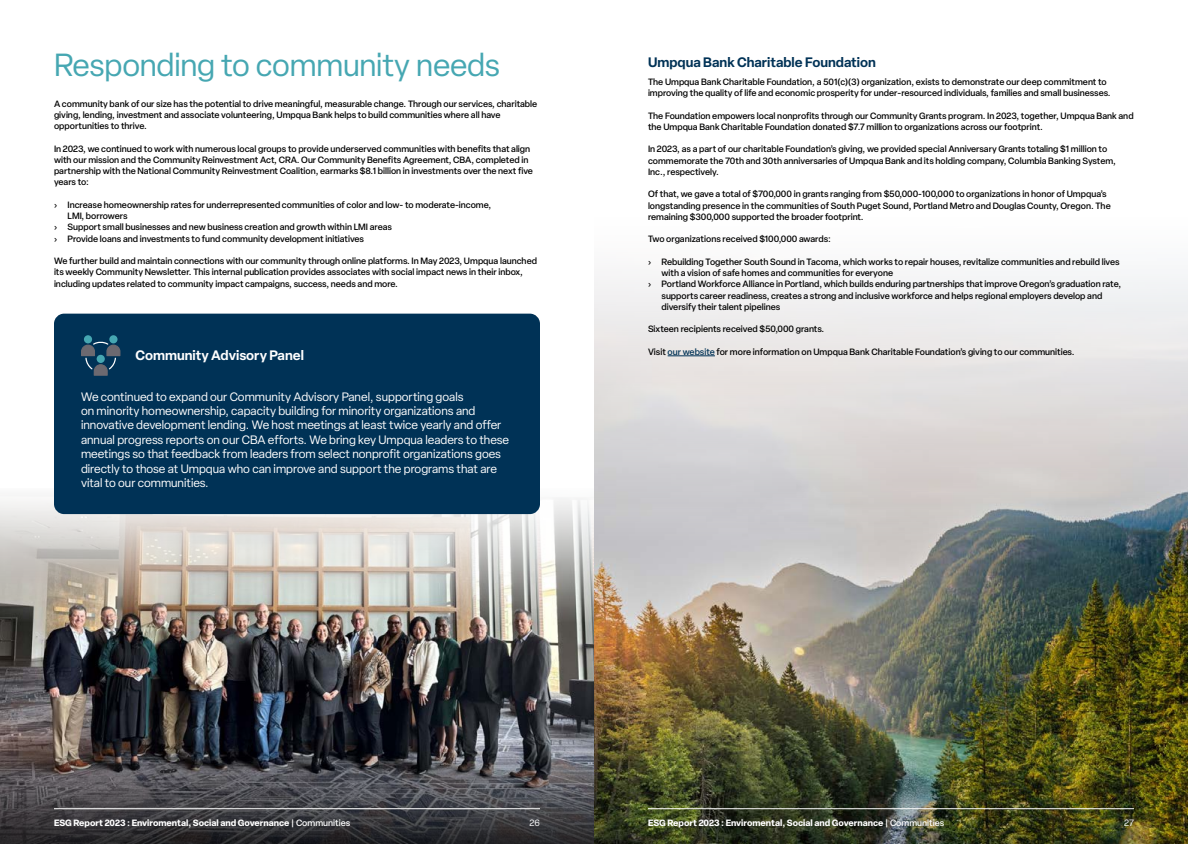
<style>
.page{position:relative;width:1188px;height:844px;background:#fff}
.page>*{position:absolute;margin:0;border:0;box-sizing:border-box;transform-origin:0 0}
.t1{font:31.5px "Elza";letter-spacing:-.01em;color:#46a7b2}
.t2{font:600 13.5px "Elza";color:#003256}
.t3{font:600 13.5px "Elza";color:#fff}
.t4{font:12px/14.4px "Elza";color:#fff}
.t5{font:500 9px/11.2px "Elza";color:#000}
.t6{font:700 9px "Elza";color:#fff}
.t7{font:9px "Elza";color:#fff}
.s1{color:#003256}
.s2{font-weight:500}
</style>
<div class="page">
<img style="left:0;top:622px;width:594px;height:117px">
<svg style="left:0;top:739px;width:594px;height:105px;background:#434246"></svg>
<svg style="left:0;top:498px;width:594px;height:124px;background:#cac5bd"></svg>
<hr style="left:54px;top:808px;width:486px;height:1px;background:#fff">
<div style="left:54px;top:314px;width:486px;height:200px;background:#003256;border-radius:10px"></div>
<div style="left:109px;top:335px;width:9px;height:8px;background:#46a7b2;border-radius:50%"></div>
<div style="left:84px;top:335px;width:8px;height:8px;background:#46a7b2;border-radius:50%"></div>
<svg style="left:81px;top:341px;width:39px;height:35px"></svg>
<img style="left:594px;top:540px;width:594px;height:304px">
<div style="left:594px;top:0;width:594px;height:540px;background:linear-gradient(to bottom,#fff,#c7c6c8)"></div>
<hr style="left:668px;top:355px;width:47px;height:1px;background:#003256">
<hr style="left:648px;top:808px;width:486px;height:1px;background:#fff">
<h1 class="t1" style="left:54px;top:45px;width:448px">Responding to community needs</h1>
<p class="t5" style="left:54px;top:98px;width:485px">A community bank of our size has the potential to drive meaningful, measurable change. Through our services, charitable giving, lending, investment and associate volunteering, Umpqua Bank helps to build communities where all have opportunities to thrive.</p>
<p class="t5" style="left:54px;top:143px;width:481px">In 2023, we continued to work with numerous local groups to provide underserved communities with benefits that align with our mission and the Community Reinvestment Act, CRA. Our Community Benefits Agreement, CBA, completed in partnership with the National Community Reinvestment Coalition, earmarks $8.1 billion in investments over the next five years to:</p>
<p class="t5" style="left:54px;top:199px;width:439px">› Increase homeownership rates for underrepresented communities of color and low- to moderate-income,</p>
<p class="t5" style="left:68px;top:210px;width:62px">LMI, borrowers</p>
<p class="t5" style="left:54px;top:221px;width:340px">› Support small businesses and new business creation and growth within LMI areas</p>
<p class="t5" style="left:54px;top:233px;width:312px">› Provide loans and investments to fund community development initiatives</p>
<p class="t5" style="left:54px;top:255px;width:485px">We further build and maintain connections with our community through online platforms. In May 2023, Umpqua launched its weekly Community Newsletter. This internal publication provides associates with social impact news in their inbox, including updates related to community impact campaigns, success, needs and more.</p>
<h2 class="t3" style="left:135px;top:345px;width:170px">Community Advisory Panel</h2>
<p class="t4" style="left:81px;top:389px;width:430px">We continued to expand our Community Advisory Panel, supporting goals<br>on minority homeownership, capacity building for minority organizations and innovative development lending. We host meetings at least twice yearly and offer annual progress reports on our CBA efforts. We bring key Umpqua leaders to these meetings so that feedback from leaders from select nonprofit organizations goes directly to those at Umpqua who can improve and support the programs that are vital to our communities.</p>
<h2 class="t2" style="left:648px;top:52px;width:229px">Umpqua Bank Charitable Foundation</h2>
<p class="t5" style="left:648px;top:76px;width:464px">The Umpqua Bank Charitable Foundation, a 501(c)(3) organization, exists to demonstrate our deep commitment to improving the quality of life and economic prosperity for under-resourced individuals, families and small businesses.</p>
<p class="t5" style="left:648px;top:110px;width:487px">The Foundation empowers local nonprofits through our Community Grants program. In 2023, together, Umpqua Bank and the Umpqua Bank Charitable Foundation donated $7.7 million to organizations across our footprint.</p>
<p class="t5" style="left:648px;top:143px;width:469px">In 2023, as a part of our charitable Foundation’s giving, we provided special Anniversary Grants totaling $1 million to commemorate the 70th and 30th anniversaries of Umpqua Bank and its holding company, Columbia Banking System,<br>Inc., respectively.</p>
<p class="t5" style="left:648px;top:188px;width:464px">Of that, we gave a total of $700,000 in grants ranging from $50,000-100,000 to organizations in honor of Umpqua’s longstanding presence in the communities of South Puget Sound, Portland Metro and Douglas County, Oregon. The remaining $300,000 supported the broader footprint.</p>
<p class="t5" style="left:648px;top:233px;width:184px">Two organizations received $100,000 awards:</p>
<p class="t5" style="left:648px;top:256px;width:473px">› Rebuilding Together South Sound in Tacoma, which works to repair houses, revitalize communities and rebuild lives</p>
<p class="t5" style="left:662px;top:267px;width:233px">with a vision of safe homes and communities for everyone</p>
<p class="t5" style="left:648px;top:278px;width:475px">› Portland Workforce Alliance in Portland, which builds enduring partnerships that improve Oregon’s graduation rate,</p>
<p class="t5" style="left:662px;top:290px;width:442px">supports career readiness, creates a strong and inclusive workforce and helps regional employers develop and</p>
<p class="t5" style="left:662px;top:301px;width:120px">diversify their talent pipelines</p>
<p class="t5" style="left:648px;top:323px;width:178px">Sixteen recipients received $50,000 grants.</p>
<p class="t5" style="left:648px;top:346px;width:428px">Visit <span class="s1">our website</span> for more information on Umpqua Bank Charitable Foundation’s giving to our communities.</p>
<p class="t6" style="left:54px;top:816px;width:298px">ESG Report 2023 : Enviromental, Social and Governance <span class="s2">| Communities</span></p>
<p class="t7" style="left:530px;top:816px;width:12px">26</p>
<p class="t6" style="left:648px;top:816px;width:298px">ESG Report 2023 : Enviromental, Social and Governance <span class="s2">| Communities</span></p>
<p class="t7" style="left:1124px;top:816px;width:11px">27</p>
</div>
